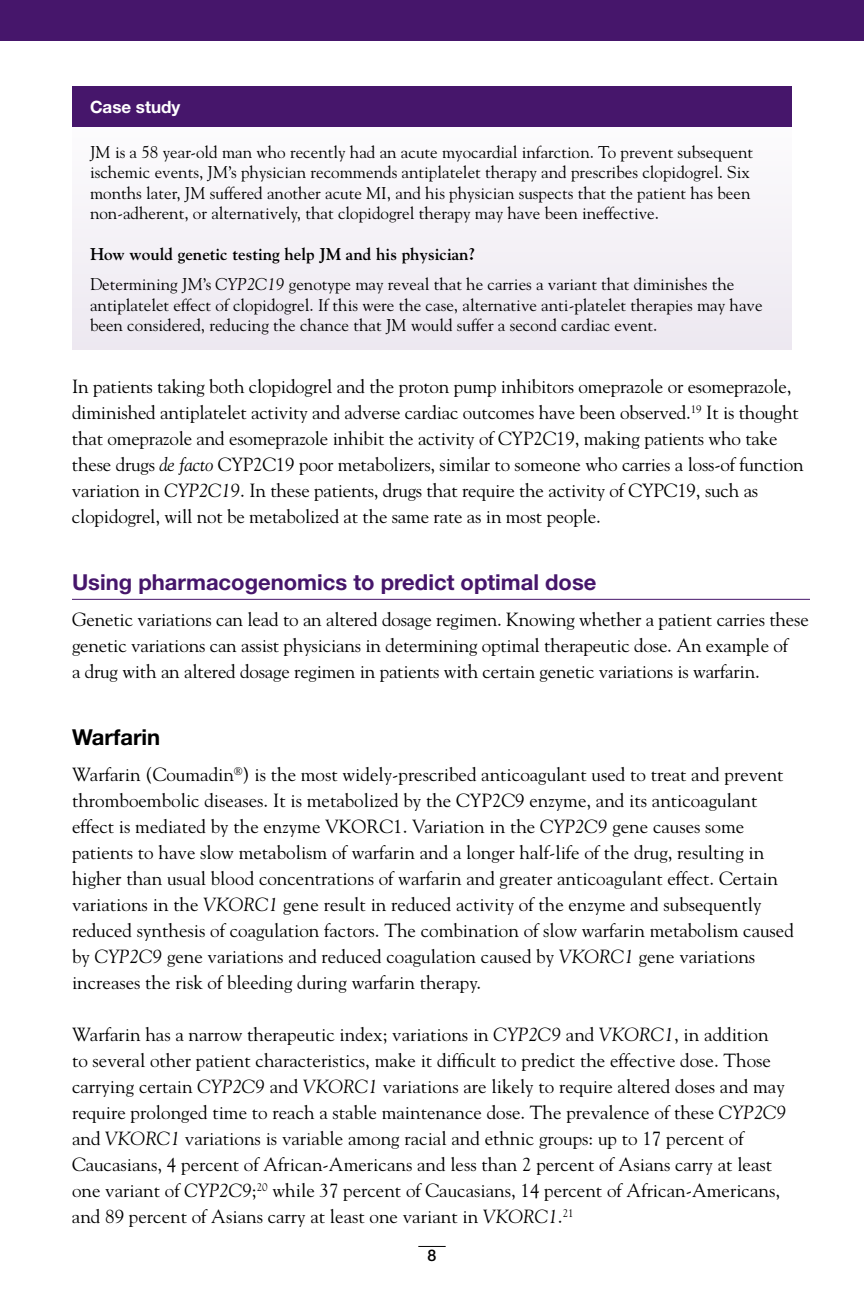
<style>
.page{position:relative;width:864px;height:1296px;background:#fff}
.page>*{position:absolute;margin:0;border:0;box-sizing:border-box;transform-origin:0 0}
.t1{font:700 22px "Helvetica Neue LT Std";color:#46166b}
.t2{font:700 22px "Helvetica Neue LT Std";color:#000}
.t3{font:19px/26px "Goudy Std";color:#000}
.t4{font:17px/20.4px "Goudy Std";color:#000}
.t5{font:700 17px "Helvetica Neue LT Std";color:#fff}
.t6{font:500 16px "Helvetica Neue LT Std";color:#000}
.s1{font-weight:700}
.s2{font-style:italic}
</style>
<div class="page">
<div style="left:0;top:0;width:864px;height:41px;background:#46166b"></div>
<svg style="left:418px;top:1246px;width:28px;height:1px"></svg>
<hr style="left:72px;top:599px;width:738px;height:1px;background:#46166b">
<div style="left:72px;top:86px;width:720px;height:41px;background:#46166b"></div>
<div style="left:72px;top:127px;width:720px;height:222px;background:#f4f2f7"></div>
<p class="t5" style="left:90px;top:96px;width:92px">Case study</p>
<p class="t4" style="left:90px;top:142px;width:665px">JM is a 58 year-old man who recently had an acute myocardial infarction. To prevent subsequent ischemic events, JM’s physician recommends antiplatelet therapy and prescribes clopidogrel. Six months later, JM suffered another acute MI, and his physician suspects that the patient has been non-adherent, or alternatively, that clopidogrel therapy may have been ineffective.</p>
<p class="t4" style="left:90px;top:239px;width:646px;line-height:30.4px"><span class="s1">How would genetic testing help JM and his physician?<br></span>Determining JM’s <span class="s2">CYP2C19</span> genotype may reveal that he carries a variant that diminishes the</p>
<p class="t4" style="left:90px;top:295px;width:674px">antiplatelet effect of clopidogrel. If this were the case, alternative anti-platelet therapies may have been considered, reducing the chance that JM would suffer a second cardiac event.</p>
<p class="t3" style="left:72px;top:373px;width:733px">In patients taking both clopidogrel and the proton pump inhibitors omeprazole or esomeprazole, diminished antiplatelet activity and adverse cardiac outcomes have been observed.<sup>19</sup> It is thought that omeprazole and esomeprazole inhibit the activity of CYP2C19, making patients who take these drugs <span class="s2">de facto</span> CYP2C19 poor metabolizers, similar to someone who carries a loss-of function variation in <span class="s2">CYP2C19</span>. In these patients, drugs that require the activity of CYPC19, such as clopidogrel, will not be metabolized at the same rate as in most people.</p>
<p class="t1" style="left:72px;top:569px;width:526px">Using pharmacogenomics to predict optimal dose</p>
<p class="t3" style="left:72px;top:606px;width:738px">Genetic variations can lead to an altered dosage regimen. Knowing whether a patient carries these genetic variations can assist physicians in determining optimal therapeutic dose. An example of<br>a drug with an altered dosage regimen in patients with certain genetic variations is warfarin.</p>
<p class="t2" style="left:72px;top:724px;width:90px">Warfarin</p>
<p class="t3" style="left:72px;top:761px;width:723px">Warfarin (Coumadin<sup>®</sup>) is the most widely-prescribed anticoagulant used to treat and prevent thromboembolic diseases. It is metabolized by the CYP2C9 enzyme, and its anticoagulant effect is mediated by the enzyme VKORC1. Variation in the <span class="s2">CYP2C9</span> gene causes some patients to have slow metabolism of warfarin and a longer half-life of the drug, resulting in higher than usual blood concentrations of warfarin and greater anticoagulant effect. Certain variations in the <span class="s2">VKORC1</span> gene result in reduced activity of the enzyme and subsequently reduced synthesis of coagulation factors. The combination of slow warfarin metabolism caused by <span class="s2">CYP2C9</span> gene variations and reduced coagulation caused by <span class="s2">VKORC1</span> gene variations increases the risk of bleeding during warfarin therapy.</p>
<p class="t3" style="left:72px;top:1021px;width:716px">Warfarin has a narrow therapeutic index; variations in <span class="s2">CYP2C9</span> and <span class="s2">VKORC1</span>, in addition to several other patient characteristics, make it difficult to predict the effective dose. Those carrying certain <span class="s2">CYP2C9</span> and <span class="s2">VKORC1</span> variations are likely to require altered doses and may require prolonged time to reach a stable maintenance dose. The prevalence of these <span class="s2">CYP2C9 </span>and <span class="s2">VKORC1</span> variations is variable among racial and ethnic groups: up to 17 percent of Caucasians, 4 percent of African-Americans and less than 2 percent of Asians carry at least one variant of <span class="s2">CYP2C9</span>;<sup>20</sup> while 37 percent of Caucasians, 14 percent of African-Americans, and 89 percent of Asians carry at least one variant in <span class="s2">VKORC1</span>.<sup>21</sup></p>
<p class="t6" style="left:428px;top:1246px;width:10px">8</p>
</div>
